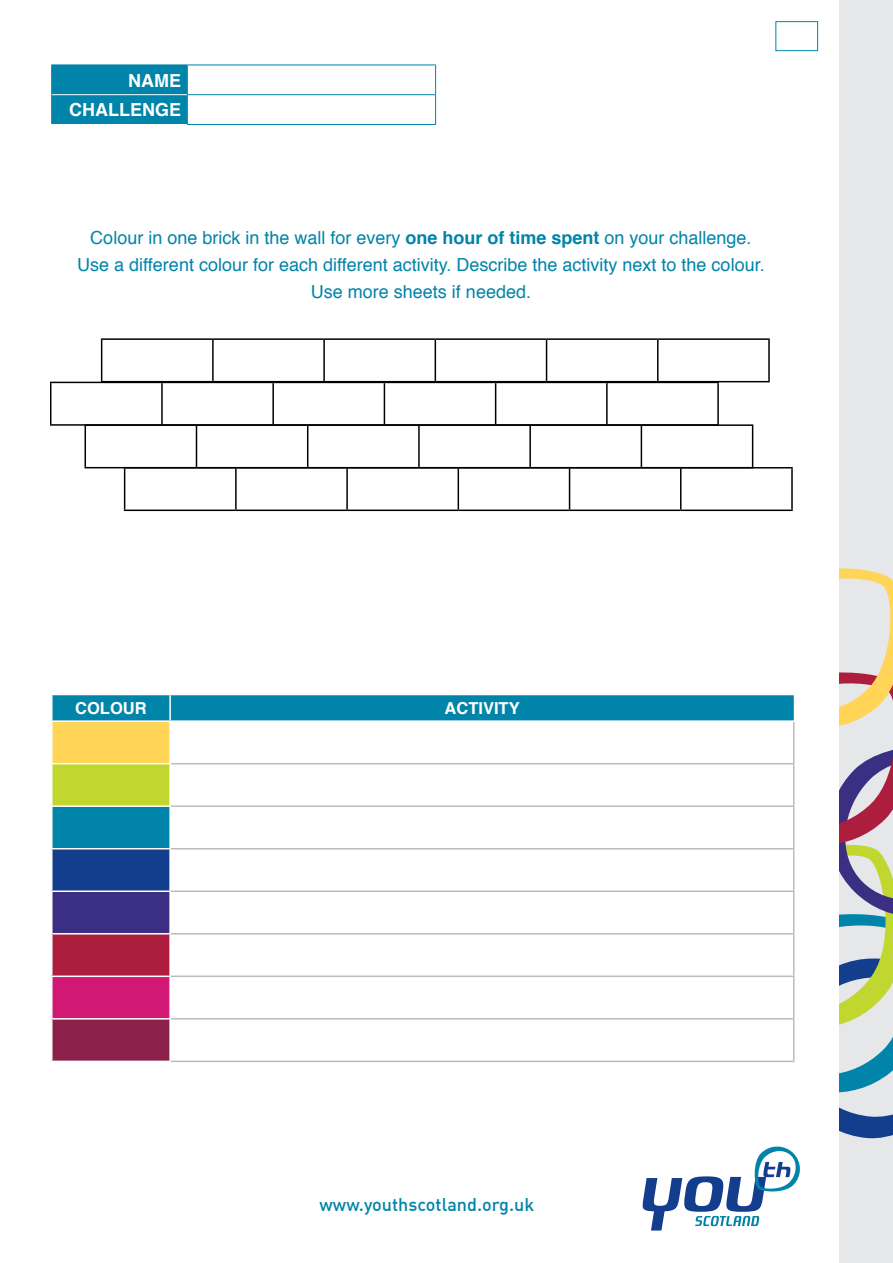
<style>
.page{position:relative;width:893px;height:1263px;background:#fff}
.page>*{position:absolute;margin:0;border:0;box-sizing:border-box;transform-origin:0 0}
.t1{font:18px/27px "Helvetica";color:#0084a9;text-align:center}
.t2{font:18px "DIN Medium Alternate";color:#0084a9}
.t3{font:700 18px/29.7px "Helvetica";color:#fff;text-align:right}
.t4{font:700 16.5px "Helvetica";color:#fff}
.s1{font-weight:700}
</style>
<div class="page">
<svg style="left:642px;top:1146px;width:158px;height:84px"></svg>
<div style="left:839px;top:0;width:54px;height:1263px;background:#e6e7e8"></div>
<svg style="left:839px;top:568px;width:54px;height:571px"></svg>
<div style="left:775px;top:21px;width:43px;height:30px;border:1px solid #0084a9"></div>
<svg style="left:53px;top:695px;width:741px;height:153px"></svg>
<div style="left:52px;top:721px;width:118px;height:43px;background:#ffd457"></div>
<div style="left:52px;top:764px;width:118px;height:42px;background:#c1d72f"></div>
<div style="left:52px;top:849px;width:118px;height:42px;background:#133d8d"></div>
<div style="left:52px;top:891px;width:118px;height:43px;background:#3b2f83"></div>
<div style="left:52px;top:934px;width:118px;height:42px;background:#ad1d3e"></div>
<div style="left:52px;top:976px;width:118px;height:43px;background:#d11875"></div>
<div style="left:52px;top:1019px;width:118px;height:42px;background:#8b214a"></div>
<hr style="left:51px;top:722px;width:2px;height:41px;background:#fff">
<hr style="left:51px;top:763px;width:120px;height:1px;background:#fff">
<hr style="left:51px;top:764px;width:2px;height:41px;background:#fff">
<hr style="left:51px;top:805px;width:120px;height:2px;background:#fff">
<hr style="left:51px;top:849px;width:2px;height:41px;background:#fff">
<hr style="left:51px;top:890px;width:120px;height:2px;background:#fff">
<hr style="left:51px;top:892px;width:2px;height:41px;background:#fff">
<hr style="left:51px;top:933px;width:120px;height:1px;background:#fff">
<hr style="left:51px;top:934px;width:2px;height:41px;background:#fff">
<hr style="left:51px;top:975px;width:120px;height:2px;background:#fff">
<hr style="left:51px;top:977px;width:2px;height:41px;background:#fff">
<hr style="left:51px;top:1018px;width:120px;height:1px;background:#fff">
<hr style="left:51px;top:1019px;width:2px;height:41px;background:#fff">
<hr style="left:51px;top:1060px;width:120px;height:2px;background:#fff">
<hr style="left:169px;top:722px;width:2px;height:41px;background:#fff">
<hr style="left:169px;top:764px;width:2px;height:41px;background:#fff">
<hr style="left:169px;top:807px;width:2px;height:41px;background:#fff">
<hr style="left:169px;top:849px;width:2px;height:41px;background:#fff">
<hr style="left:169px;top:892px;width:2px;height:41px;background:#fff">
<hr style="left:169px;top:934px;width:2px;height:41px;background:#fff">
<hr style="left:169px;top:977px;width:2px;height:41px;background:#fff">
<hr style="left:169px;top:1019px;width:2px;height:41px;background:#fff">
<hr style="left:793px;top:722px;width:1px;height:41px;background:#bdbcbd">
<hr style="left:171px;top:763px;width:623px;height:1px;background:#bdbcbd">
<hr style="left:793px;top:764px;width:1px;height:41px;background:#bdbcbd">
<hr style="left:171px;top:805px;width:623px;height:2px;background:#bdbcbd">
<hr style="left:793px;top:807px;width:1px;height:41px;background:#bdbcbd">
<hr style="left:171px;top:848px;width:623px;height:1px;background:#bdbcbd">
<hr style="left:793px;top:849px;width:1px;height:41px;background:#bdbcbd">
<hr style="left:171px;top:890px;width:623px;height:2px;background:#bdbcbd">
<hr style="left:793px;top:892px;width:1px;height:41px;background:#bdbcbd">
<hr style="left:171px;top:933px;width:623px;height:1px;background:#bdbcbd">
<hr style="left:793px;top:934px;width:1px;height:41px;background:#bdbcbd">
<hr style="left:171px;top:975px;width:623px;height:2px;background:#bdbcbd">
<hr style="left:793px;top:977px;width:1px;height:41px;background:#bdbcbd">
<hr style="left:171px;top:1018px;width:623px;height:1px;background:#bdbcbd">
<hr style="left:793px;top:1019px;width:1px;height:41px;background:#bdbcbd">
<hr style="left:171px;top:1060px;width:623px;height:2px;background:#bdbcbd">
<hr style="left:169px;top:695px;width:2px;height:25px;background:#fff">
<hr style="left:51px;top:720px;width:119px;height:2px;background:#fff">
<hr style="left:170px;top:720px;width:624px;height:2px;background:#fff">
<hr style="left:101px;top:338px;width:112px;height:2px;background:#000">
<hr style="left:101px;top:340px;width:1px;height:41px;background:#000">
<hr style="left:213px;top:338px;width:111px;height:2px;background:#000">
<hr style="left:212px;top:340px;width:2px;height:41px;background:#000">
<hr style="left:324px;top:338px;width:111px;height:2px;background:#000">
<hr style="left:323px;top:340px;width:2px;height:41px;background:#000">
<hr style="left:435px;top:338px;width:112px;height:2px;background:#000">
<hr style="left:435px;top:340px;width:1px;height:41px;background:#000">
<hr style="left:547px;top:338px;width:111px;height:2px;background:#000">
<hr style="left:546px;top:340px;width:1px;height:41px;background:#000">
<hr style="left:658px;top:338px;width:112px;height:2px;background:#000">
<hr style="left:657px;top:340px;width:1px;height:41px;background:#000">
<hr style="left:768px;top:340px;width:2px;height:41px;background:#000">
<hr style="left:101px;top:381px;width:112px;height:1px;background:#000">
<hr style="left:213px;top:381px;width:111px;height:1px;background:#000">
<hr style="left:324px;top:381px;width:111px;height:1px;background:#000">
<hr style="left:435px;top:381px;width:112px;height:1px;background:#000">
<hr style="left:547px;top:381px;width:111px;height:1px;background:#000">
<hr style="left:658px;top:381px;width:112px;height:1px;background:#000">
<hr style="left:50px;top:382px;width:112px;height:1px;background:#000">
<hr style="left:50px;top:383px;width:1px;height:41px;background:#000">
<hr style="left:162px;top:382px;width:111px;height:1px;background:#000">
<hr style="left:161px;top:383px;width:2px;height:41px;background:#000">
<hr style="left:273px;top:382px;width:111px;height:1px;background:#000">
<hr style="left:272px;top:383px;width:2px;height:41px;background:#000">
<hr style="left:384px;top:382px;width:112px;height:1px;background:#000">
<hr style="left:384px;top:383px;width:1px;height:41px;background:#000">
<hr style="left:496px;top:382px;width:111px;height:1px;background:#000">
<hr style="left:495px;top:383px;width:1px;height:41px;background:#000">
<hr style="left:607px;top:382px;width:112px;height:1px;background:#000">
<hr style="left:606px;top:383px;width:2px;height:41px;background:#000">
<hr style="left:717px;top:383px;width:2px;height:41px;background:#000">
<hr style="left:50px;top:424px;width:112px;height:2px;background:#000">
<hr style="left:85px;top:424px;width:111px;height:2px;background:#000">
<hr style="left:85px;top:426px;width:1px;height:41px;background:#000">
<hr style="left:196px;top:424px;width:112px;height:2px;background:#000">
<hr style="left:196px;top:426px;width:1px;height:41px;background:#000">
<hr style="left:308px;top:424px;width:111px;height:2px;background:#000">
<hr style="left:307px;top:426px;width:1px;height:41px;background:#000">
<hr style="left:419px;top:424px;width:111px;height:2px;background:#000">
<hr style="left:418px;top:426px;width:2px;height:41px;background:#000">
<hr style="left:530px;top:424px;width:111px;height:2px;background:#000">
<hr style="left:529px;top:426px;width:2px;height:41px;background:#000">
<hr style="left:641px;top:424px;width:112px;height:2px;background:#000">
<hr style="left:641px;top:426px;width:1px;height:41px;background:#000">
<hr style="left:752px;top:426px;width:1px;height:41px;background:#000">
<hr style="left:85px;top:467px;width:111px;height:1px;background:#000">
<hr style="left:124px;top:467px;width:112px;height:1px;background:#000">
<hr style="left:124px;top:468px;width:1px;height:41px;background:#000">
<hr style="left:236px;top:467px;width:111px;height:1px;background:#000">
<hr style="left:235px;top:468px;width:2px;height:41px;background:#000">
<hr style="left:347px;top:467px;width:111px;height:1px;background:#000">
<hr style="left:346px;top:468px;width:2px;height:41px;background:#000">
<hr style="left:458px;top:467px;width:112px;height:1px;background:#000">
<hr style="left:458px;top:468px;width:1px;height:41px;background:#000">
<hr style="left:570px;top:467px;width:111px;height:1px;background:#000">
<hr style="left:569px;top:468px;width:1px;height:41px;background:#000">
<hr style="left:681px;top:467px;width:112px;height:1px;background:#000">
<hr style="left:680px;top:468px;width:1px;height:41px;background:#000">
<hr style="left:791px;top:468px;width:2px;height:41px;background:#000">
<hr style="left:124px;top:509px;width:112px;height:2px;background:#000">
<hr style="left:236px;top:509px;width:111px;height:2px;background:#000">
<hr style="left:347px;top:509px;width:111px;height:2px;background:#000">
<hr style="left:458px;top:509px;width:112px;height:2px;background:#000">
<hr style="left:570px;top:509px;width:111px;height:2px;background:#000">
<hr style="left:681px;top:509px;width:112px;height:2px;background:#000">
<hr style="left:187px;top:65px;width:249px;height:1px;background:#0084a9">
<hr style="left:187px;top:94px;width:249px;height:1px;background:#0084a9">
<div style="left:51px;top:65px;width:137px;height:59px;background:#0084a9"></div>
<svg style="left:435px;top:65px;width:1px;height:59px"></svg>
<hr style="left:187px;top:124px;width:249px;height:1px;background:#0084a9">
<hr style="left:52px;top:94px;width:135px;height:1px;background:#fff">
<p class="t3" style="left:69px;top:66px;width:113px">NAME<br>CHALLENGE</p>
<p class="t1" style="left:77px;top:224px;width:689px">Colour in one brick in the wall for every <span class="s1">one hour of time spent</span> on your challenge.<br>Use a different colour for each different activity. Describe the activity next to the colour.<br>Use more sheets if needed.</p>
<p class="t4" style="left:75px;top:695px;width:73px">COLOUR</p>
<p class="t4" style="left:444px;top:695px;width:77px">ACTIVITY</p>
<p class="t2" style="left:320px;top:1193px;width:216px">www.youthscotland.org.uk</p>
</div>
